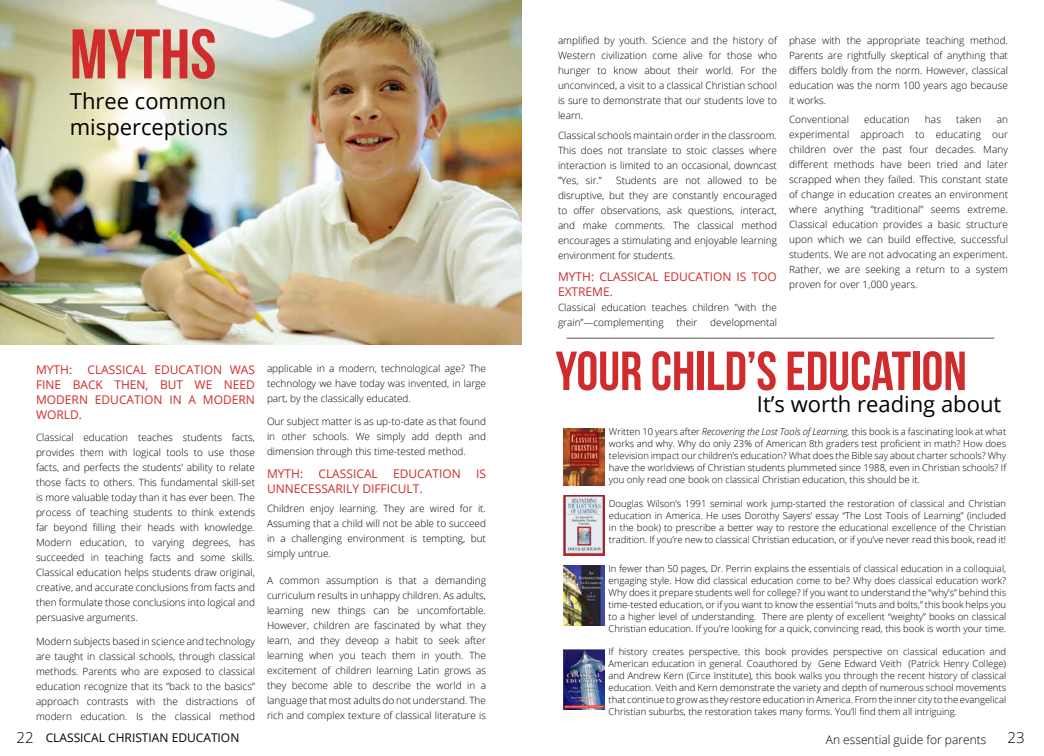
<style>
.page{position:relative;width:1044px;height:756px;background:#fff}
.page>*{position:absolute;margin:0;border:0;box-sizing:border-box;transform-origin:0 0}
.t1{font:70px "Bebas Neue";color:#d02b2d}
.t2{font:55px "Bebas Neue";color:#d02b2d}
.t3{font:22px/26.4px "Open Sans";color:#000}
.t4{font:300 15px "Open Sans";color:#000}
.t5{font:12px/15px "Open Sans";color:#d02b2d;text-align:justify}
.t6{font:12px "Open Sans";color:#000}
.t7{font:300 12px "Open Sans";color:#000}
.t8{font:300 10px/15px "Open Sans";color:#000;text-align:justify}
.t9{font:300 9.5px/12px "Open Sans";color:#000;text-align:justify}
.s1{font-style:italic}
.s2{font-weight:300;font-size:15px}
</style>
<div class="page">
<img style="left:0;top:0;width:522px;height:344px">
<hr style="left:567px;top:338px;width:427px;height:1px;background:#60544d">
<img style="left:564px;top:428px;width:40px;height:57px">
<img style="left:564px;top:495px;width:40px;height:61px">
<img style="left:563px;top:566px;width:41px;height:60px">
<img style="left:563px;top:649px;width:41px;height:60px">
<h1 class="t1" style="left:70px;top:16px;width:148px">MYTHS</h1>
<h3 class="t3" style="left:70px;top:87px;width:160px">Three common misperceptions</h3>
<p class="t5" style="left:36px;top:361px;width:221px;text-indent:51px">CLASSICAL EDUCATION WAS FINE BACK THEN, BUT WE NEED MODERN EDUCATION IN A MODERN WORLD.</p>
<p class="t8" style="left:36px;top:429px;width:221px">Classical education teaches students facts, provides them with logical tools to use those facts, and perfects the students’ ability to relate those facts to others. This fundamental skill-set is more valuable today than it has ever been. The process of teaching students to think extends far beyond filling their heads with knowledge.<br>Modern education, to varying degrees, has succeeded in teaching facts and some skills.<br>Classical education helps students draw original, creative, and accurate conclusions from facts and then formulate those conclusions into logical and persuasive arguments.</p>
<p class="t8" style="left:36px;top:633px;width:221px">Modern subjects based in science and technology are taught in classical schools, through classical methods. Parents who are exposed to classical education recognize that its ”back to the basics” approach contrasts with the distractions of modern education. Is the classical method</p>
<p class="t5" style="left:36px;top:361px;width:38px">MYTH:</p>
<p class="t8" style="left:267px;top:361px;width:221px">applicable in a modern, technological age? The technology we have today was invented, in large part, by the classically educated.</p>
<p class="t8" style="left:267px;top:414px;width:221px">Our subject matter is as up-to-date as that found in other schools. We simply add depth and dimension through this time-tested method.</p>
<p class="t5" style="left:267px;top:466px;width:38px">MYTH:</p>
<p class="t5" style="left:319px;top:466px;width:61px">CLASSICAL</p>
<p class="t5" style="left:393px;top:466px;width:69px">EDUCATION</p>
<p class="t5" style="left:476px;top:466px;width:11px">IS</p>
<p class="t5" style="left:267px;top:481px;width:157px">UNNECESSARILY DIFFICULT.</p>
<p class="t8" style="left:267px;top:501px;width:221px">Children enjoy learning. They are wired for it.<br>Assuming that a child will not be able to succeed in a challenging environment is tempting, but simply untrue.</p>
<p class="t8" style="left:267px;top:572px;width:221px">A common assumption is that a demanding curriculum results in unhappy children. As adults, learning new things can be uncomfortable.<br>However, children are fascinated by what they learn, and they deveop a habit to seek after learning when you teach them in youth. The excitement of children learning Latin grows as they become able to describe the world in a language that most adults do not understand. The rich and complex texture of classical literature is</p>
<p class="t8" style="left:558px;top:32px;width:221px">amplified by youth. Science and the history of Western civilization come alive for those who hunger to know about their world. For the unconvinced, a visit to a classical Christian school is sure to demonstrate that our students love to learn.</p>
<p class="t8" style="left:558px;top:127px;width:221px">Classical schools maintain order in the classroom.<br>This does not translate to stoic classes where interaction is limited to an occasional, downcast ”Yes, sir.”</p>
<p class="t8" style="left:558px;top:172px;width:221px;text-indent:58px">Students are not allowed to be disruptive, but they are constantly encouraged to offer observations, ask questions, interact, and make comments. The classical method encourages a stimulating and enjoyable learning environment for students.</p>
<p class="t5" style="left:558px;top:268px;width:221px">MYTH: CLASSICAL EDUCATION IS TOO<br>EXTREME.</p>
<p class="t8" style="left:558px;top:299px;width:221px">Classical education teaches children ”with the grain”—complementing</p>
<p class="t8" style="left:677px;top:314px;width:22px">their</p>
<p class="t8" style="left:710px;top:314px;width:68px">developmental</p>
<p class="t8" style="left:789px;top:32px;width:221px">phase with the appropriate teaching method.<br>Parents are rightfully skeptical of anything that differs boldly from the norm. However, classical education was the norm 100 years ago because it works.</p>
<p class="t8" style="left:789px;top:111px;width:61px">Conventional</p>
<p class="t8" style="left:864px;top:111px;width:47px">education</p>
<p class="t8" style="left:925px;top:111px;width:18px">has</p>
<p class="t8" style="left:956px;top:111px;width:27px">taken</p>
<p class="t8" style="left:789px;top:111px;width:221px;text-indent:208px">an experimental approach to educating our children over the past four decades. Many different methods have been tried and later scrapped when they failed. This constant state of change in education creates an environment where anything ”traditional” seems extreme.<br>Classical education provides a basic structure upon which we can build effective, successful students. We are not advocating an experiment.<br>Rather, we are seeking a return to a system proven for over 1,000 years.</p>
<h2 class="t2" style="left:555px;top:341px;width:413px">YOUR CHILD’S EDUCATION</h2>
<h3 class="t3" style="left:757px;top:390px;width:246px">It’s worth reading about</h3>
<p class="t9" style="left:609px;top:426px;width:399px">Written 10 years after <span class="s1">Recovering the Lost Tools of Learning,</span> this book is a fascinating look at what works and why. Why do only 23% of American 8th graders test proficient in math? How does television impact our children’s education? What does the Bible say about charter schools? Why have the worldviews of Christian students plummeted since 1988, even in Christian schools? If you only read one book on classical Christian education, this should be it.</p>
<p class="t9" style="left:609px;top:497px;width:399px">Douglas Wilson’s 1991 seminal work jump-started the restoration of classical and Christian education in America. He uses Dorothy Sayers’ essay “The Lost Tools of Learning” (included in the book) to prescribe a better way to restore the educational excellence of the Christian tradition. If you’re new to classical Christian education, or if you’ve never read this book, read it!</p>
<p class="t9" style="left:609px;top:562px;width:399px">In fewer than 50 pages, Dr. Perrin explains the essentials of classical education in a colloquial, engaging style. How did classical education come to be? Why does classical education work?<br>Why does it prepare students well for college? If you want to understand the “why’s” behind this time-tested education, or if you want to know the essential “nuts and bolts,” this book helps you to a higher level of understanding. There are plenty of excellent “weighty” books on classical Christian education. If you’re looking for a quick, convincing read, this book is worth your time.</p>
<p class="t9" style="left:609px;top:645px;width:399px">If history creates perspective, this book provides perspective on classical education and American education in general. Coauthored by Gene Edward Veith (Patrick Henry College) and Andrew Kern (Circe Institute), this book walks you through the recent history of classical education. Veith and Kern demonstrate the variety and depth of numerous school movements that continue to grow as they restore education in America. From the inner city to the evangelical Christian suburbs, the restoration takes many forms. You’ll find them all intriguing.</p>
<p class="t6" style="left:17px;top:730px;width:224px"><span class="s2">22</span> CLASSICAL CHRISTIAN EDUCATION</p>
<p class="t7" style="left:826px;top:731px;width:162px">An essential guide for parents</p>
<h3 class="t4" style="left:1008px;top:727px;width:19px">23</h3>
</div>
